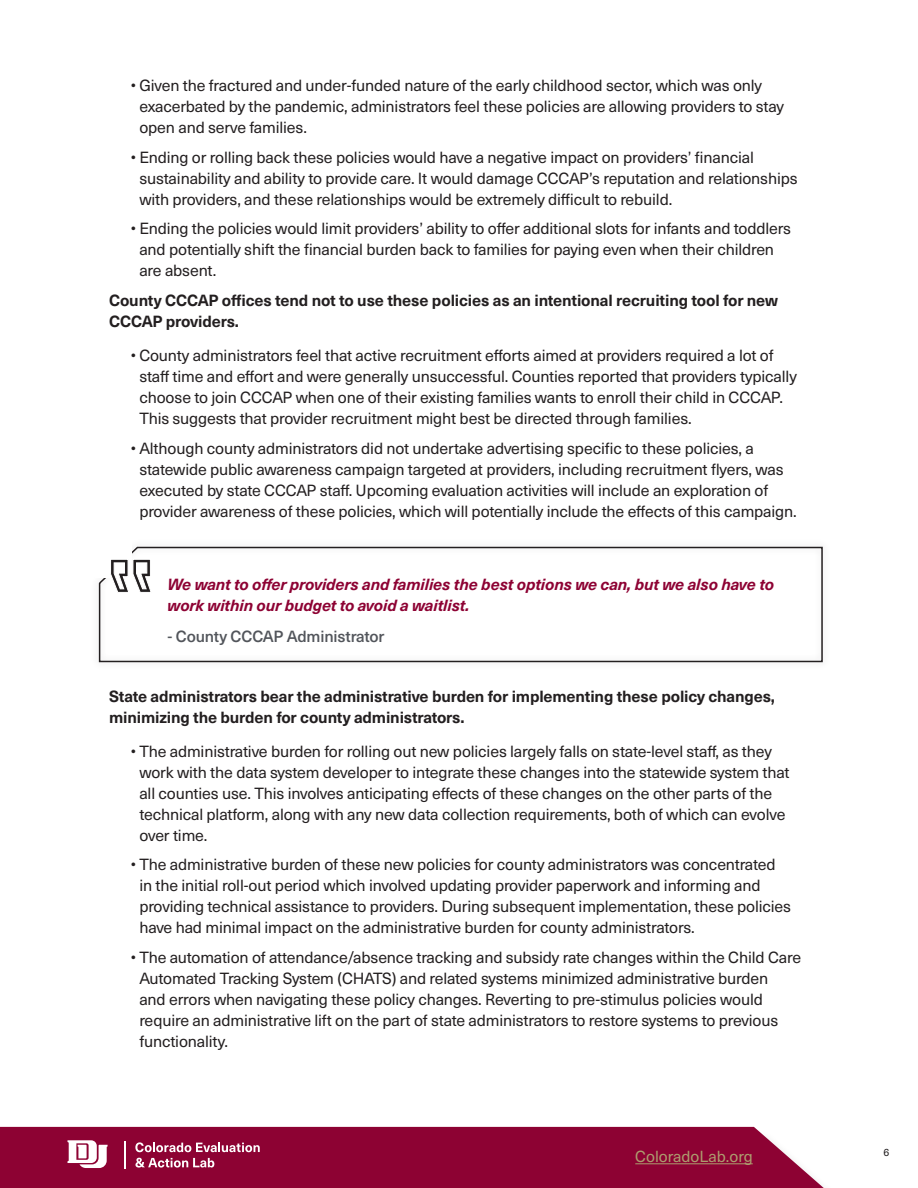
<style>
.page{position:relative;width:918px;height:1188px;background:#fff}
.page>*{position:absolute;margin:0;border:0;box-sizing:border-box;transform-origin:0 0}
.main_copy_bullets{font:15.9px/21px "Neue Haas Unica W1 G";letter-spacing:-.01em;color:#231f20}
.main_copy{font:700 15.9px/21px "Neue Haas Unica W1 G";letter-spacing:-.01em;color:#231f20}
.quote_box_ital_copy{font:italic 700 15.9px/21px "Neue Haas Unica W1 G";letter-spacing:-.01em;color:#8d0233}
.quote_author{font:500 15.9px "Neue Haas Unica W1 G";letter-spacing:-.01em;color:#52555b}
.t1{font:15.75px "Neue Haas Unica W1 G";color:#ad9d6e}
.t2{font:10.5px "Neue Haas Unica W1 G";color:#231f20}
</style>
<div class="page">
<div style="left:0;top:1127px;width:824px;height:61px;background:#8d0233"></div>
<svg style="left:135px;top:1142px;width:125px;height:10px"></svg>
<svg style="left:135px;top:1158px;width:79px;height:10px"></svg>
<svg style="left:125px;top:1141px;width:1px;height:28px"></svg>
<svg style="left:68px;top:1140px;width:40px;height:28px"></svg>
<hr style="left:635px;top:1163px;width:118px;height:1px;background:#ad9d6e">
<div style="left:91px;top:539px;width:740px;height:131px;background:#fbfbfb"></div>
<svg style="left:98px;top:546px;width:725px;height:117px"></svg>
<div style="left:95px;top:531px;width:36px;height:47px;background:#fff"></div>
<svg style="left:110px;top:559px;width:42px;height:34px"></svg>
<p class="main_copy_bullets" style="left:139px;top:74px;width:646px;text-indent:-9px">• Given the fractured and under-funded nature of the early childhood sector, which was only exacerbated by the pandemic, administrators feel these policies are allowing providers to stay open and serve families.</p>
<p class="main_copy_bullets" style="left:139px;top:146px;width:660px;text-indent:-9px">• Ending or rolling back these policies would have a negative impact on providers’ financial sustainability and ability to provide care. It would damage CCCAP’s reputation and relationships with providers, and these relationships would be extremely difficult to rebuild.</p>
<p class="main_copy_bullets" style="left:139px;top:217px;width:653px;text-indent:-9px">• Ending the policies would limit providers’ ability to offer additional slots for infants and toddlers and potentially shift the financial burden back to families for paying even when their children are absent.</p>
<p class="main_copy" style="left:109px;top:289px;width:670px">County CCCAP offices tend not to use these policies as an intentional recruiting tool for new<br>CCCAP providers.</p>
<p class="main_copy_bullets" style="left:139px;top:344px;width:659px;text-indent:-9px">• County administrators feel that active recruitment efforts aimed at providers required a lot of staff time and effort and were generally unsuccessful. Counties reported that providers typically choose to join CCCAP when one of their existing families wants to enroll their child in CCCAP.<br>This suggests that provider recruitment might best be directed through families.</p>
<p class="main_copy_bullets" style="left:139px;top:437px;width:659px;text-indent:-9px">• Although county administrators did not undertake advertising specific to these policies, a statewide public awareness campaign targeted at providers, including recruitment flyers, was executed by state CCCAP staff. Upcoming evaluation activities will include an exploration of provider awareness of these policies, which will potentially include the effects of this campaign.</p>
<p class="quote_box_ital_copy" style="left:168px;top:572px;width:608px">We want to offer providers and families the best options we can, but we also have to work within our budget to avoid a waitlist.</p>
<p class="quote_author" style="left:168px;top:624px;width:218px">- County CCCAP Administrator</p>
<p class="main_copy" style="left:109px;top:685px;width:667px">State administrators bear the administrative burden for implementing these policy changes, minimizing the burden for county administrators.</p>
<p class="main_copy_bullets" style="left:139px;top:740px;width:652px;text-indent:-9px">• The administrative burden for rolling out new policies largely falls on state-level staff, as they work with the data system developer to integrate these changes into the statewide system that all counties use. This involves anticipating effects of these changes on the other parts of the technical platform, along with any new data collection requirements, both of which can evolve over time.</p>
<p class="main_copy_bullets" style="left:139px;top:853px;width:653px;text-indent:-9px">• The administrative burden of these new policies for county administrators was concentrated in the initial roll-out period which involved updating provider paperwork and informing and providing technical assistance to providers. During subsequent implementation, these policies have had minimal impact on the administrative burden for county administrators.</p>
<p class="main_copy_bullets" style="left:139px;top:946px;width:663px;text-indent:-9px">• The automation of attendance/absence tracking and subsidy rate changes within the Child Care Automated Tracking System (CHATS) and related systems minimized administrative burden<br>and errors when navigating these policy changes. Reverting to pre-stimulus policies would require an administrative lift on the part of state administrators to restore systems to previous functionality.</p>
<p class="t1" style="left:635px;top:1145px;width:119px">ColoradoLab.org</p>
<p class="t2" style="left:883px;top:1144px;width:7px">6</p>
</div>
